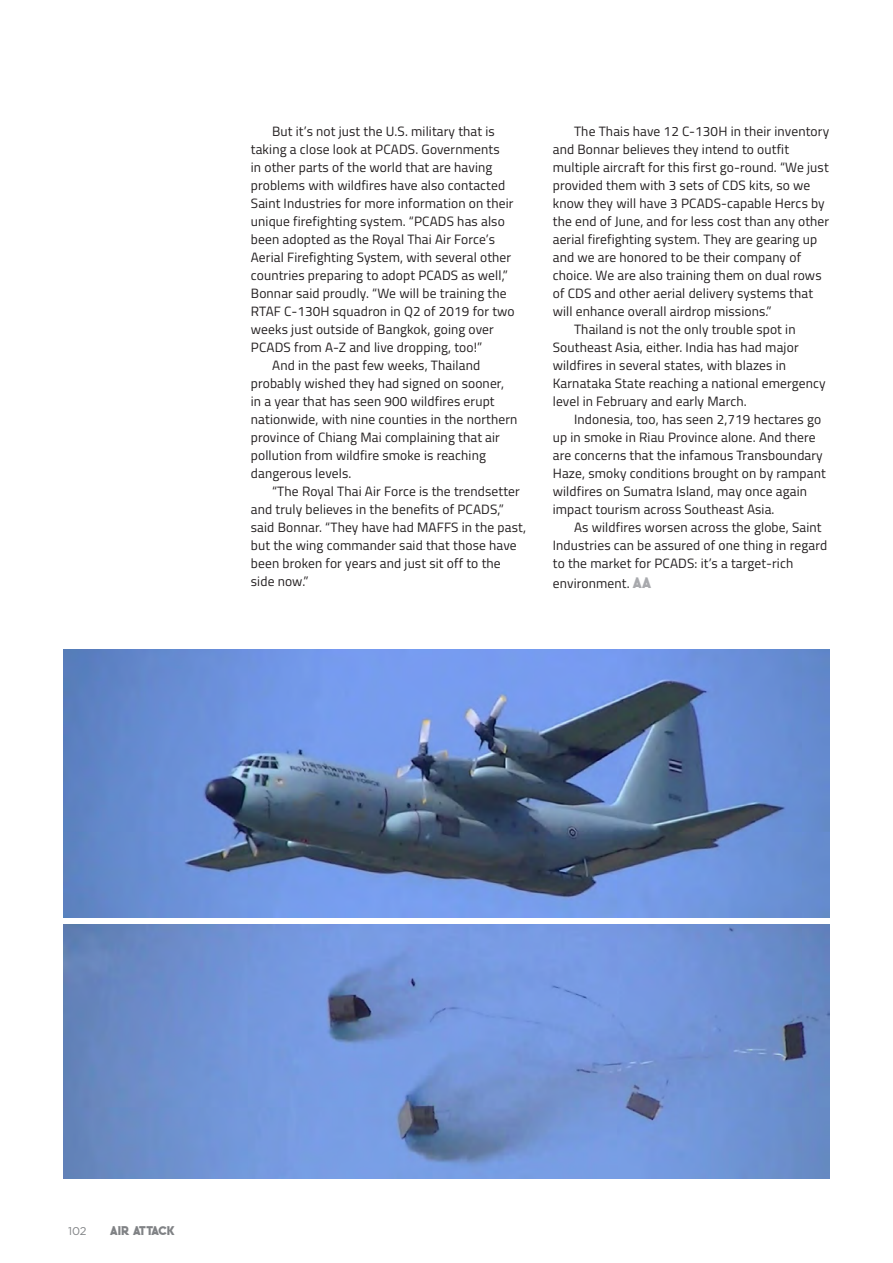
<style>
.page{position:relative;width:893px;height:1263px;background:#fff}
.page>*{position:absolute;margin:0;border:0;box-sizing:border-box;transform-origin:0 0}
.t1{font:13.5px "Titillium";letter-spacing:.01em;color:#231f20}
.t2{font:11.25px "Columbus";letter-spacing:.05em;color:#808285}
.t3{font:11.25px "Gotham";color:#808285}
.s1{font-family:"Columbus";color:#a8a9ad}
</style>
<div class="page">
<img style="left:64px;top:649px;width:765px;height:268px">
<img style="left:64px;top:925px;width:765px;height:254px">
<p class="t1" style="left:272px;top:122px;width:224px">But it’s not just the U.S. military that is</p>
<p class="t1" style="left:251px;top:140px;width:250px">taking a close look at PCADS. Governments</p>
<p class="t1" style="left:251px;top:158px;width:243px">in other parts of the world that are having</p>
<p class="t1" style="left:251px;top:176px;width:256px">problems with wildfires have also contacted</p>
<p class="t1" style="left:251px;top:194px;width:264px">Saint Industries for more information on their</p>
<p class="t1" style="left:251px;top:212px;width:255px">unique firefighting system. “PCADS has also</p>
<p class="t1" style="left:251px;top:230px;width:246px">been adopted as the Royal Thai Air Force’s</p>
<p class="t1" style="left:251px;top:248px;width:262px">Aerial Firefighting System, with several other</p>
<p class="t1" style="left:251px;top:266px;width:259px">countries preparing to adopt PCADS as well,”</p>
<p class="t1" style="left:251px;top:284px;width:257px">Bonnar said proudly. “We will be training the</p>
<p class="t1" style="left:251px;top:302px;width:265px">RTAF C-130H squadron in Q2 of 2019 for two</p>
<p class="t1" style="left:251px;top:320px;width:245px">weeks just outside of Bangkok, going over</p>
<p class="t1" style="left:251px;top:337px;width:233px">PCADS from A-Z and live dropping, too!”</p>
<p class="t1" style="left:272px;top:355px;width:210px">And in the past few weeks, Thailand</p>
<p class="t1" style="left:251px;top:373px;width:255px">probably wished they had signed on sooner,</p>
<p class="t1" style="left:251px;top:391px;width:245px">in a year that has seen 900 wildfires erupt</p>
<p class="t1" style="left:251px;top:409px;width:268px">nationwide, with nine counties in the northern</p>
<p class="t1" style="left:251px;top:427px;width:251px">province of Chiang Mai complaining that air</p>
<p class="t1" style="left:251px;top:445px;width:237px">pollution from wildfire smoke is reaching</p>
<p class="t1" style="left:251px;top:463px;width:102px">dangerous levels.</p>
<p class="t1" style="left:272px;top:481px;width:249px">“The Royal Thai Air Force is the trendsetter</p>
<p class="t1" style="left:251px;top:499px;width:254px">and truly believes in the benefits of PCADS,”</p>
<p class="t1" style="left:251px;top:517px;width:277px">said Bonnar. “They have had MAFFS in the past,</p>
<p class="t1" style="left:251px;top:535px;width:267px">but the wing commander said that those have</p>
<p class="t1" style="left:251px;top:553px;width:251px">been broken for years and just sit off to the</p>
<p class="t1" style="left:251px;top:571px;width:59px">side now.”</p>
<p class="t1" style="left:574px;top:122px;width:257px">The Thais have 12 C-130H in their inventory</p>
<p class="t1" style="left:553px;top:140px;width:238px">and Bonnar believes they intend to outfit</p>
<p class="t1" style="left:553px;top:158px;width:277px">multiple aircraft for this first go-round. “We just</p>
<p class="t1" style="left:553px;top:176px;width:259px">provided them with 3 sets of CDS kits, so we</p>
<p class="t1" style="left:553px;top:194px;width:273px">know they will have 3 PCADS-capable Hercs by</p>
<p class="t1" style="left:553px;top:212px;width:278px">the end of June, and for less cost than any other</p>
<p class="t1" style="left:553px;top:230px;width:266px">aerial firefighting system. They are gearing up</p>
<p class="t1" style="left:553px;top:248px;width:250px">and we are honored to be their company of</p>
<p class="t1" style="left:553px;top:266px;width:270px">choice. We are also training them on dual rows</p>
<p class="t1" style="left:553px;top:284px;width:262px">of CDS and other aerial delivery systems that</p>
<p class="t1" style="left:553px;top:302px;width:220px">will enhance overall airdrop missions.”</p>
<p class="t1" style="left:574px;top:320px;width:223px">Thailand is not the only trouble spot in</p>
<p class="t1" style="left:553px;top:338px;width:247px">Southeast Asia, either. India has had major</p>
<p class="t1" style="left:553px;top:356px;width:235px">wildfires in several states, with blazes in</p>
<p class="t1" style="left:553px;top:374px;width:274px">Karnataka State reaching a national emergency</p>
<p class="t1" style="left:553px;top:392px;width:195px">level in February and early March.</p>
<p class="t1" style="left:574px;top:410px;width:249px">Indonesia, too, has seen 2,719 hectares go</p>
<p class="t1" style="left:553px;top:428px;width:264px">up in smoke in Riau Province alone. And there</p>
<p class="t1" style="left:553px;top:446px;width:272px">are concerns that the infamous Transboundary</p>
<p class="t1" style="left:553px;top:464px;width:274px">Haze, smoky conditions brought on by rampant</p>
<p class="t1" style="left:553px;top:482px;width:256px">wildfires on Sumatra Island, may once again</p>
<p class="t1" style="left:553px;top:500px;width:223px">impact tourism across Southeast Asia.</p>
<p class="t1" style="left:574px;top:518px;width:249px">As wildfires worsen across the globe, Saint</p>
<p class="t1" style="left:553px;top:536px;width:276px">Industries can be assured of one thing in regard</p>
<p class="t1" style="left:553px;top:554px;width:242px">to the market for PCADS: it’s a target-rich</p>
<p class="t1" style="left:553px;top:573px;width:100px">environment. <span class="s1">AA</span></p>
<p class="t3" style="left:68px;top:1224px;width:20px">102</p>
<p class="t2" style="left:110px;top:1225px;width:66px">AIR ATTACK</p>
</div>
